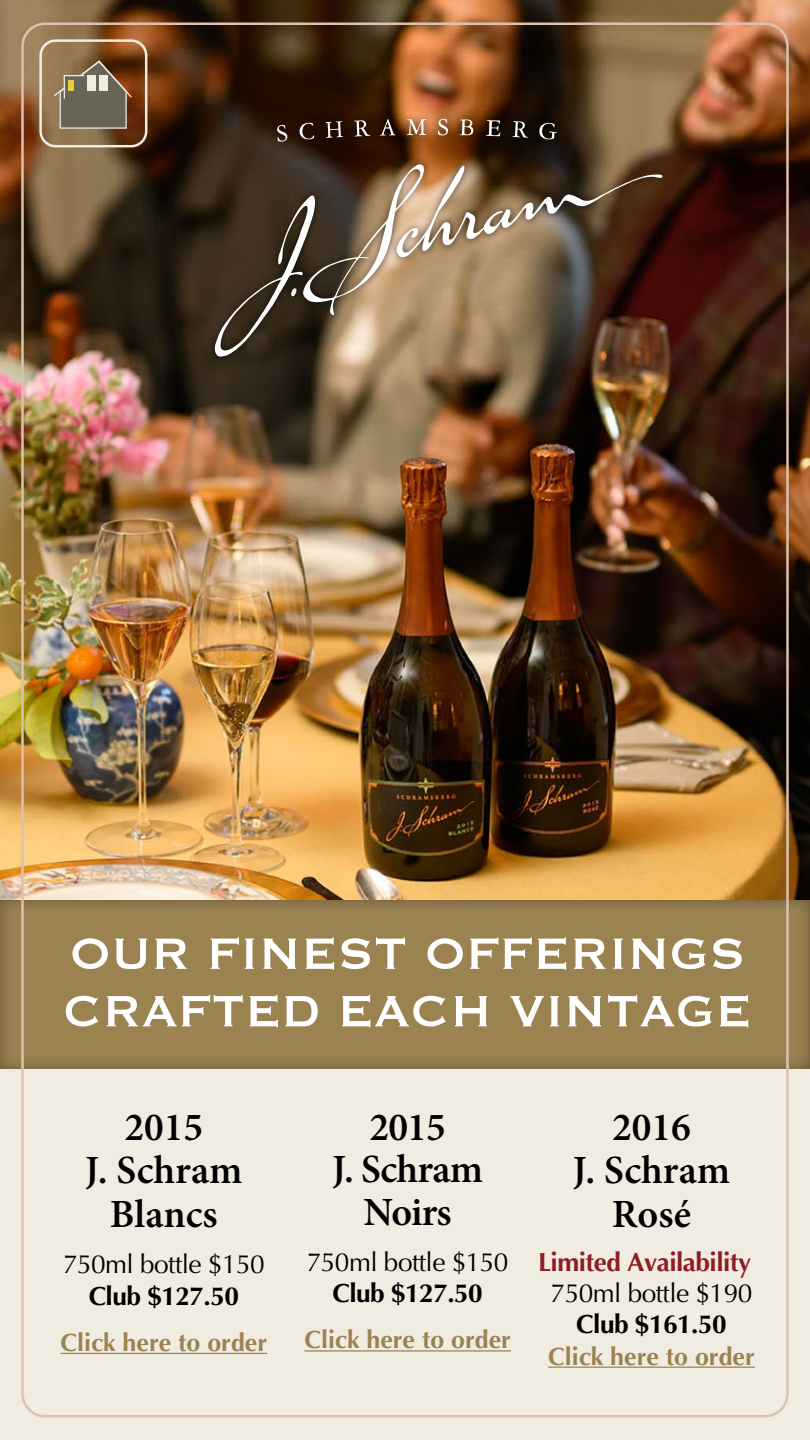
<style>
.page{position:relative;width:810px;height:1440px;background:#fff}
.page>*{position:absolute;margin:0;border:0;box-sizing:border-box;transform-origin:0 0}
.t1{font:57.5px/57.5px "Copperplate";color:#fff;scale:.95 1}
.t2{font:600 40px/43.8px "Minion Pro";letter-spacing:-.005em;color:#000;text-align:center}
.t3{font:26.25px "Optima";letter-spacing:-.02em;color:#000}
.t4{font:700 26.25px "Optima";letter-spacing:-.02em;color:#000}
.t5{font:700 26.25px "Optima";letter-spacing:-.02em;color:#8f1b23}
.t6{font:700 25px "Optima";color:#9b8251}
</style>
<div class="page">
<div style="left:0;top:1064px;width:810px;height:376px;background:#f1ece2"></div>
<img style="left:0;top:0;width:810px;height:887px">
<div style="left:0;top:887px;width:810px;height:183px;background:#000;opacity:.35"></div>
<div style="left:207px;top:111px;width:463px;height:254px;background:#000;opacity:.75"></div>
<img style="left:214px;top:163px;width:449px;height:195px">
<svg style="left:277px;top:125px;width:11px;height:17px"></svg>
<svg style="left:299px;top:123px;width:15px;height:17px"></svg>
<svg style="left:326px;top:121px;width:17px;height:17px"></svg>
<svg style="left:354px;top:120px;width:17px;height:17px"></svg>
<svg style="left:380px;top:119px;width:16px;height:17px"></svg>
<svg style="left:407px;top:119px;width:19px;height:16px"></svg>
<svg style="left:438px;top:119px;width:10px;height:16px"></svg>
<svg style="left:460px;top:119px;width:13px;height:16px"></svg>
<svg style="left:486px;top:120px;width:14px;height:16px"></svg>
<svg style="left:512px;top:121px;width:16px;height:17px"></svg>
<svg style="left:539px;top:122px;width:18px;height:18px"></svg>
<hr style="left:61px;top:1353px;width:206px;height:1px;background:#9b8251">
<hr style="left:304px;top:1350px;width:207px;height:2px;background:#9b8251">
<hr style="left:548px;top:1367px;width:207px;height:1px;background:#9b8251">
<div style="left:39px;top:39px;width:108px;height:108px;border:2px solid #f1ece2;border-radius:15px"></div>
<svg style="left:53px;top:59px;width:80px;height:70px;background:#7e6e58"></svg>
<h1 class="t1" style="left:63px;top:921px;width:727px">OUR FINEST OFFERINGS<br>CRAFTED EACH VINTAGE</h1>
<p class="t2" style="left:85px;top:1105px;width:159px">2015<br>J. Schram<br>Blancs</p>
<p class="t3" style="left:63px;top:1249px;width:203px">750ml bottle $150</p>
<p class="t4" style="left:89px;top:1280px;width:152px">Club $127.50</p>
<p class="t6" style="left:61px;top:1328px;width:208px">Click here to order</p>
<p class="t2" style="left:332px;top:1105px;width:152px;line-height:42.5px">2015<br>J. Schram<br>Noirs</p>
<p class="t3" style="left:307px;top:1247px;width:203px">750ml bottle $150</p>
<p class="t4" style="left:333px;top:1278px;width:152px">Club $127.50</p>
<p class="t6" style="left:304px;top:1325px;width:208px">Click here to order</p>
<p class="t2" style="left:573px;top:1105px;width:159px">2016<br>J. Schram<br>Rosé</p>
<p class="t5" style="left:538px;top:1247px;width:215px">Limited Availability</p>
<p class="t3" style="left:551px;top:1278px;width:203px">750ml bottle $190</p>
<p class="t4" style="left:576px;top:1309px;width:152px">Club $161.50</p>
<p class="t6" style="left:548px;top:1342px;width:208px">Click here to order</p>
</div>
